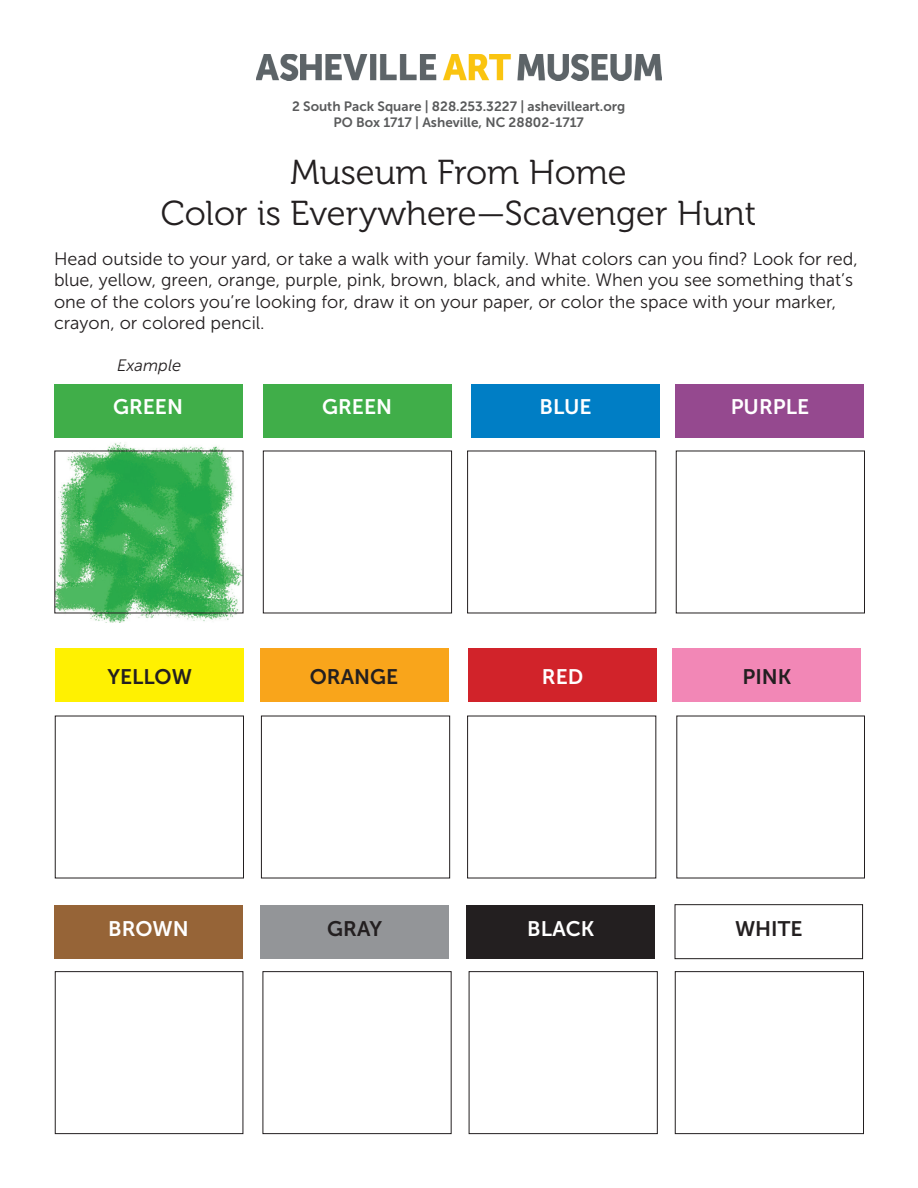
<style>
.page{position:relative;width:918px;height:1188px;background:#fff}
.page>*{position:absolute;margin:0;border:0;box-sizing:border-box;transform-origin:0 0}
.t1{font:34.5px/41.4px "Museo 300";color:#231f20;text-align:center}
.t2{font:21px "Museo Sans 700";color:#fff}
.t3{font:21px "Museo Sans 700";color:#231f20}
.t4{font:18px/21.6px "Museo Sans 300";color:#231f20}
.t5{font:italic 16.5px "Museo Sans 300";color:#231f20}
.t6{font:13.5px/16.2px "Museo Sans 700";color:#595a5b;text-align:center}
</style>
<div class="page">
<img style="left:56px;top:442px;width:186px;height:181px">
<img style="left:256px;top:54px;width:405px;height:26px">
<div style="left:469px;top:648px;width:188px;height:54px;background:#d1232a"></div>
<div style="left:260px;top:648px;width:188px;height:54px;background:#f9a51b"></div>
<div style="left:56px;top:648px;width:188px;height:54px;background:#fff101"></div>
<div style="left:55px;top:971px;width:188px;height:163px;border:1px solid #231f20"></div>
<div style="left:263px;top:971px;width:189px;height:163px;border:1px solid #231f20"></div>
<div style="left:469px;top:971px;width:189px;height:163px;border:1px solid #231f20"></div>
<div style="left:675px;top:971px;width:189px;height:163px;border:1px solid #231f20"></div>
<div style="left:54px;top:905px;width:189px;height:54px;background:#966437"></div>
<div style="left:261px;top:905px;width:188px;height:54px;background:#939598"></div>
<div style="left:467px;top:905px;width:188px;height:54px;background:#231f20"></div>
<div style="left:675px;top:904px;width:188px;height:55px;border:1px solid #231f20"></div>
<div style="left:55px;top:716px;width:189px;height:162px;border:1px solid #231f20"></div>
<div style="left:261px;top:716px;width:189px;height:162px;border:1px solid #231f20"></div>
<div style="left:676px;top:451px;width:189px;height:162px;border:1px solid #231f20"></div>
<div style="left:263px;top:451px;width:189px;height:162px;border:1px solid #231f20"></div>
<div style="left:673px;top:648px;width:188px;height:54px;background:#f287b6"></div>
<div style="left:676px;top:384px;width:188px;height:54px;background:#95498f"></div>
<div style="left:472px;top:384px;width:188px;height:54px;background:#007ec5"></div>
<div style="left:263px;top:384px;width:188px;height:54px;background:#40ae49"></div>
<div style="left:54px;top:384px;width:188px;height:54px;background:#40ae49"></div>
<p class="t6" style="left:292px;top:98px;width:335px">2 South Pack Square | 828.253.3227 | ashevilleart.org<br>PO Box 1717 | Asheville, NC 28802-1717</p>
<h1 class="t1" style="left:161px;top:152px;width:597px">Museum From Home<br>Color is Everywhere—Scavenger Hunt</h1>
<p class="t4" style="left:54px;top:248px;width:805px">Head outside to your yard, or take a walk with your family. What colors can you find? Look for red, blue, yellow, green, orange, purple, pink, brown, black, and white. When you see something that’s one of the colors you’re looking for, draw it on your paper, or color the space with your marker, crayon, or colored pencil.</p>
<p class="t5" style="left:117px;top:356px;width:66px">Example</p>
<p class="t2" style="left:113px;top:395px;width:71px">GREEN</p>
<p class="t2" style="left:322px;top:395px;width:71px">GREEN</p>
<p class="t2" style="left:540px;top:395px;width:54px">BLUE</p>
<p class="t2" style="left:731px;top:395px;width:80px">PURPLE</p>
<p class="t3" style="left:107px;top:665px;width:86px">YELLOW</p>
<p class="t3" style="left:310px;top:665px;width:90px">ORANGE</p>
<p class="t2" style="left:542px;top:665px;width:43px">RED</p>
<p class="t3" style="left:742px;top:665px;width:50px">PINK</p>
<p class="t2" style="left:108px;top:917px;width:82px">BROWN</p>
<p class="t3" style="left:327px;top:917px;width:56px">GRAY</p>
<p class="t2" style="left:527px;top:917px;width:69px">BLACK</p>
<p class="t3" style="left:735px;top:917px;width:69px">WHITE</p>
</div>
